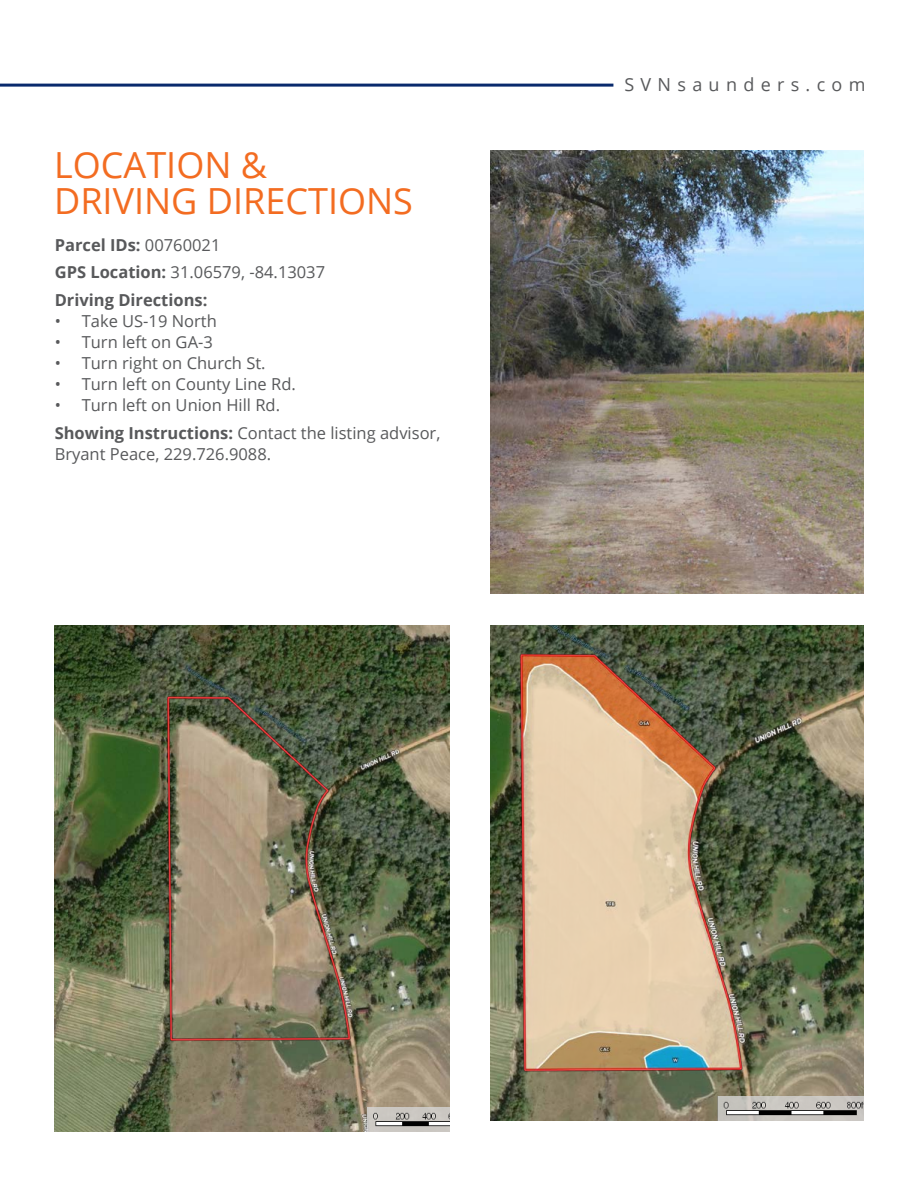
<style>
.page{position:relative;width:918px;height:1188px;background:#fff}
.page>*{position:absolute;margin:0;border:0;box-sizing:border-box;transform-origin:0 0}
.t1{font:36px/36px "Open Sans";color:#f36c21}
.t2{font:18px "Open Sans";letter-spacing:.35em;color:#58595b}
.t3{font:16.5px/27.8px "Open Sans";color:#58595b}
.t4{font:700 16.5px/27.8px "Open Sans";color:#58595b}
.s1{font-weight:400}
.s2{font-weight:700}
</style>
<div class="page">
<hr style="left:0;top:84px;width:613px;height:3px;background:#092a6d">
<img style="left:491px;top:150px;width:373px;height:444px">
<img style="left:54px;top:625px;width:396px;height:506px">
<img style="left:223px;top:1108px;width:227px;height:23px">
<img style="left:491px;top:625px;width:373px;height:496px">
<img style="left:594px;top:1097px;width:270px;height:24px">
<h1 class="t1" style="left:54px;top:146px;width:360px">LOCATION &amp;<br>DRIVING DIRECTIONS</h1>
<p class="t4" style="left:55px;top:230px;width:272px">Parcel IDs: <span class="s1">00760021<br></span>GPS Location: <span class="s1">31.06579, -84.13037<br></span>Driving Directions:</p>
<p class="t3" style="left:55px;top:307px;width:164px">• Take US-19 North</p>
<p class="t3" style="left:55px;top:328px;width:160px">• Turn left on GA-3</p>
<p class="t3" style="left:55px;top:349px;width:212px">• Turn right on Church St.</p>
<p class="t3" style="left:55px;top:370px;width:243px">• Turn left on County Line Rd.</p>
<p class="t3" style="left:55px;top:391px;width:387px">• Turn left on Union Hill Rd.<br><span class="s2">Showing Instructions:</span> Contact the listing advisor,</p>
<p class="t3" style="left:55px;top:440px;width:218px">Bryant Peace, 229.726.9088.</p>
<p class="t2" style="left:624px;top:72px;width:243px">SVNsaunders.com</p>
</div>
